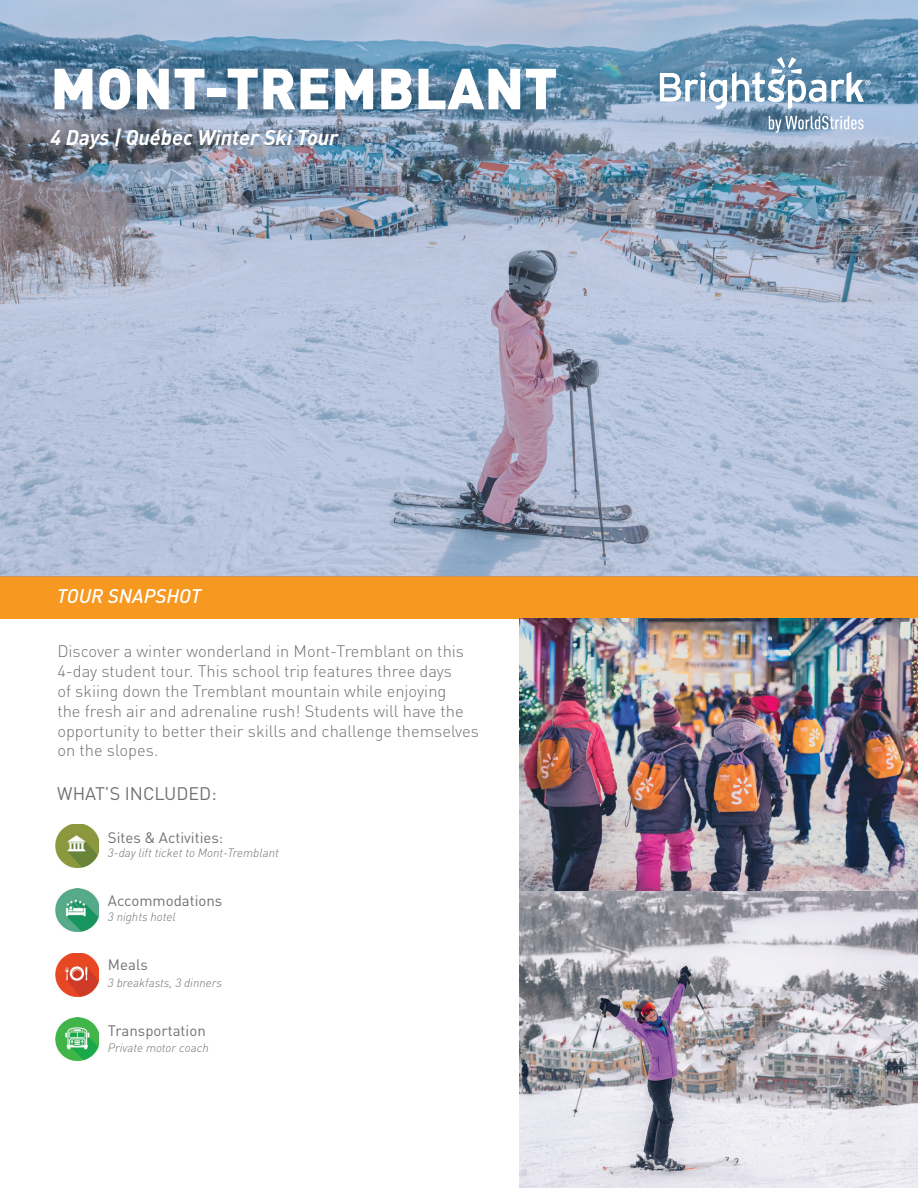
<style>
.page{position:relative;width:918px;height:1188px;background:#fff}
.page>*{position:absolute;margin:0;border:0;box-sizing:border-box;transform-origin:0 0}
.t1{font:900 57px "DIN Pro";color:#fff}
.t2{font:italic 700 21px "DIN Pro";color:#fff}
.t3{font:italic 500 19.5px "DIN Pro";color:#fff}
.t4{font:18px "DIN Pro";color:#717174}
.t5{font:300 16.5px/19.8px "DIN Pro";color:#717174}
.t6{font:16.35px "Myriad Pro";color:#fff}
.t7{font:15px "DIN Pro";color:#717174}
.t8{font:italic 300 12px "DIN Pro";color:#717174}
</style>
<div class="page">
<img style="left:519px;top:619px;width:399px;height:569px">
<div style="left:0;top:576px;width:918px;height:43px;background:#f79821"></div>
<img style="left:56px;top:953px;width:43px;height:43px">
<img style="left:56px;top:889px;width:43px;height:43px">
<img style="left:56px;top:1018px;width:43px;height:42px">
<img style="left:56px;top:824px;width:43px;height:43px">
<img style="left:0;top:0;width:918px;height:576px">
<hr style="left:0;top:576px;width:918px;height:1px;background:#cb9263">
<svg style="left:660px;top:57px;width:204px;height:52px"></svg>
<svg style="left:769px;top:116px;width:95px;height:17px"></svg>
<h1 class="t1" style="left:50px;top:43px;width:509px">MONT-TREMBLANT</h1>
<p class="t6" style="left:864px;top:75px;width:8px">®</p>
<p class="t2" style="left:50px;top:121px;width:289px">4 Days | Québec Winter Ski Tour</p>
<p class="t3" style="left:57px;top:582px;width:146px">TOUR SNAPSHOT</p>
<p class="t5" style="left:57px;top:640px;width:423px">Discover a winter wonderland in Mont-Tremblant on this 4-day student tour. This school trip features three days<br>of skiing down the Tremblant mountain while enjoying<br>the fresh air and adrenaline rush! Students will have the opportunity to better their skills and challenge themselves on the slopes.</p>
<p class="t4" style="left:57px;top:779px;width:161px">WHAT’S INCLUDED:</p>
<p class="t7" style="left:108px;top:826px;width:117px">Sites &amp; Activities:</p>
<p class="t8" style="left:108px;top:844px;width:172px">3-day lift ticket to Mont-Tremblant</p>
<p class="t7" style="left:108px;top:889px;width:116px">Accommodations</p>
<p class="t8" style="left:108px;top:908px;width:69px">3 nights hotel</p>
<p class="t7" style="left:108px;top:954px;width:41px">Meals</p>
<p class="t8" style="left:108px;top:974px;width:116px">3 breakfasts, 3 dinners</p>
<p class="t7" style="left:108px;top:1019px;width:99px">Transportation</p>
<p class="t8" style="left:108px;top:1039px;width:102px">Private motor coach</p>
</div>
